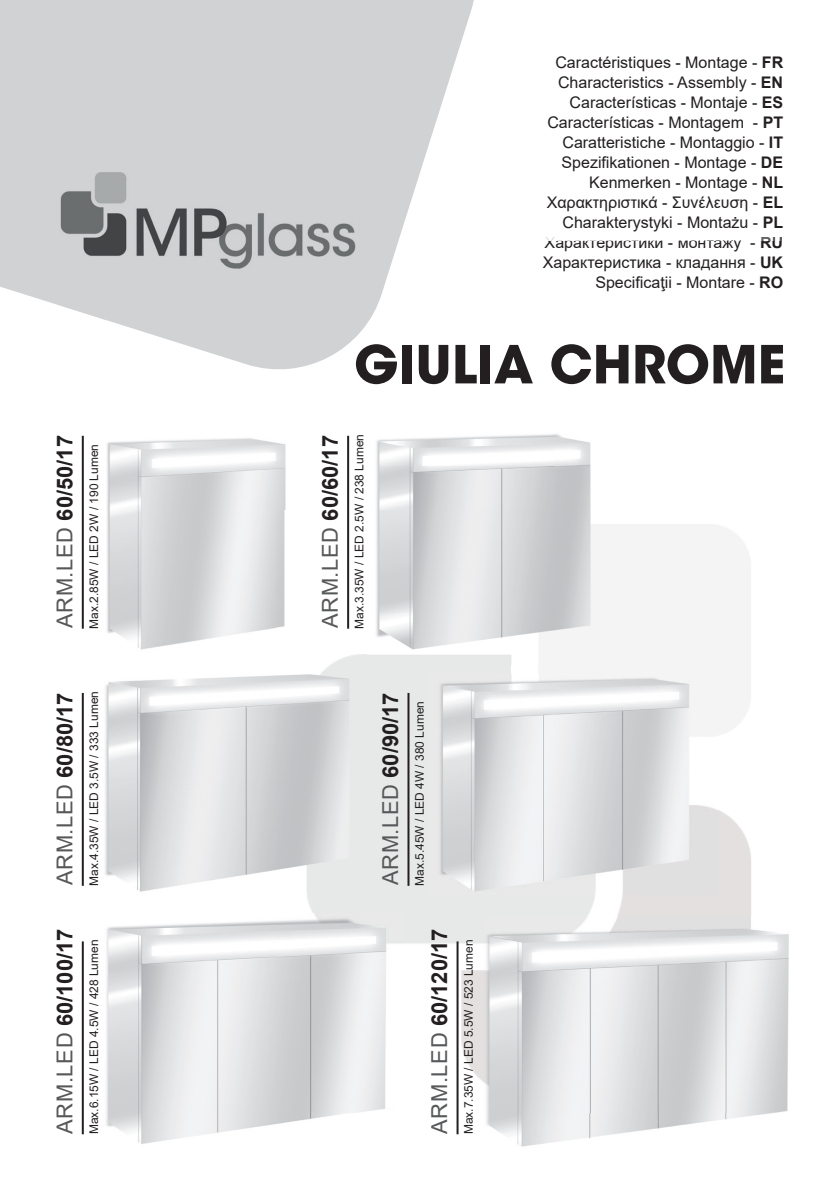
<style>
.page{position:relative;width:840px;height:1191px;background:#fff}
.page>*{position:absolute;margin:0;border:0;box-sizing:border-box;transform-origin:0 0}
.t1{font:700 52px "ITC Avant Garde Std";color:#231f20}
.t2{font:700 22px "Arial";color:#231f20}
.t3{font:16px/20px "Arial";color:#231f20;text-align:right}
.t4{font:12px "Arial";color:#231f20}
.s1{font-weight:700}
.s2{font-weight:400;color:#57585a}
</style>
<div class="page">
<img style="left:307px;top:511px;width:444px;height:601px">
<svg style="left:1px;top:0;width:473px;height:370px;fill:#d1d2d4"></svg>
<img style="left:546px;top:237px;width:9px;height:3px">
<img style="left:761px;top:237px;width:20px;height:3px">
<img style="left:57px;top:149px;width:302px;height:170px">
<hr style="left:82px;top:436px;width:2px;height:192px;background:#231f20">
<hr style="left:82px;top:693px;width:2px;height:192px;background:#231f20">
<hr style="left:347px;top:436px;width:2px;height:192px;background:#231f20">
<hr style="left:407px;top:693px;width:2px;height:192px;background:#231f20">
<hr style="left:456px;top:941px;width:2px;height:193px;background:#231f20">
<hr style="left:82px;top:941px;width:2px;height:193px;background:#231f20">
<img style="left:105px;top:662px;width:258px;height:233px">
<img style="left:429px;top:673px;width:288px;height:221px">
<img style="left:106px;top:921px;width:170px;height:172px">
<img style="left:106px;top:1093px;width:176px;height:51px">
<img style="left:282px;top:1112px;width:77px;height:11px">
<img style="left:276px;top:914px;width:129px;height:198px">
<img style="left:761px;top:930px;width:28px;height:171px">
<img style="left:486px;top:1112px;width:186px;height:35px">
<img style="left:672px;top:1101px;width:116px;height:26px">
<img style="left:484px;top:916px;width:277px;height:196px">
<img style="left:107px;top:438px;width:179px;height:106px">
<img style="left:107px;top:544px;width:169px;height:106px">
<img style="left:276px;top:511px;width:10px;height:117px">
<img style="left:367px;top:434px;width:247px;height:230px">
<p class="t3" style="left:542px;top:53px;width:242px">Caractéristiques - Montage - <span class="s1">FR<br></span>Characteristics - Assembly - <span class="s1">EN<br></span>Características - Montaje - <span class="s1">ES<br></span>Características - Montagem - <span class="s1">PT<br></span>Caratteristiche - Montaggio - <span class="s1">IT<br></span>Spezifikationen - Montage - <span class="s1">DE<br></span>Kenmerken - Montage - <span class="s1">NL<br></span>Χαρακτηριστικά - Συνέλευση - <span class="s1">EL<br></span>Charakterystyki - Montażu - <span class="s1">PL<br></span>Характеристики - монтажу - <span class="s1">RU<br></span>Характеристикa - кладання - <span class="s1">UK<br></span>Specificaţii - Montare - <span class="s1">RO</span></p>
<h2 class="t2" style="left:49px;top:628px;width:194px;rotate:-90deg"><span class="s2">ARM.LED</span> 60/50/17</h2>
<p class="t4" style="left:86px;top:628px;width:186px;rotate:-90deg">Max.2.85W / LED 2W / 190 Lumen</p>
<h2 class="t2" style="left:49px;top:885px;width:194px;rotate:-90deg"><span class="s2">ARM.LED</span> 60/80/17</h2>
<p class="t4" style="left:86px;top:885px;width:196px;rotate:-90deg">Max.4.35W / LED 3.5W / 333 Lumen</p>
<h1 class="t1" style="left:354px;top:330px;width:432px">GIULIA CHROME</h1>
<h2 class="t2" style="left:314px;top:628px;width:194px;rotate:-90deg"><span class="s2">ARM.LED</span> 60/60/17</h2>
<p class="t4" style="left:351px;top:628px;width:196px;rotate:-90deg">Max.3.35W / LED 2.5W / 238 Lumen</p>
<h2 class="t2" style="left:374px;top:885px;width:194px;rotate:-90deg"><span class="s2">ARM.LED</span> 60/90/17</h2>
<p class="t4" style="left:411px;top:885px;width:186px;rotate:-90deg">Max.5.45W / LED 4W / 380 Lumen</p>
<h2 class="t2" style="left:49px;top:1133px;width:207px;rotate:-90deg"><span class="s2">ARM.LED</span> 60/100/17</h2>
<p class="t4" style="left:460px;top:1134px;width:196px;rotate:-90deg">Max.7.35W / LED 5.5W / 523 Lumen</p>
<h2 class="t2" style="left:423px;top:1133px;width:207px;rotate:-90deg"><span class="s2">ARM.LED</span> 60/120/17</h2>
<p class="t4" style="left:86px;top:1134px;width:196px;rotate:-90deg">Max.6.15W / LED 4.5W / 428 Lumen</p>
</div>
